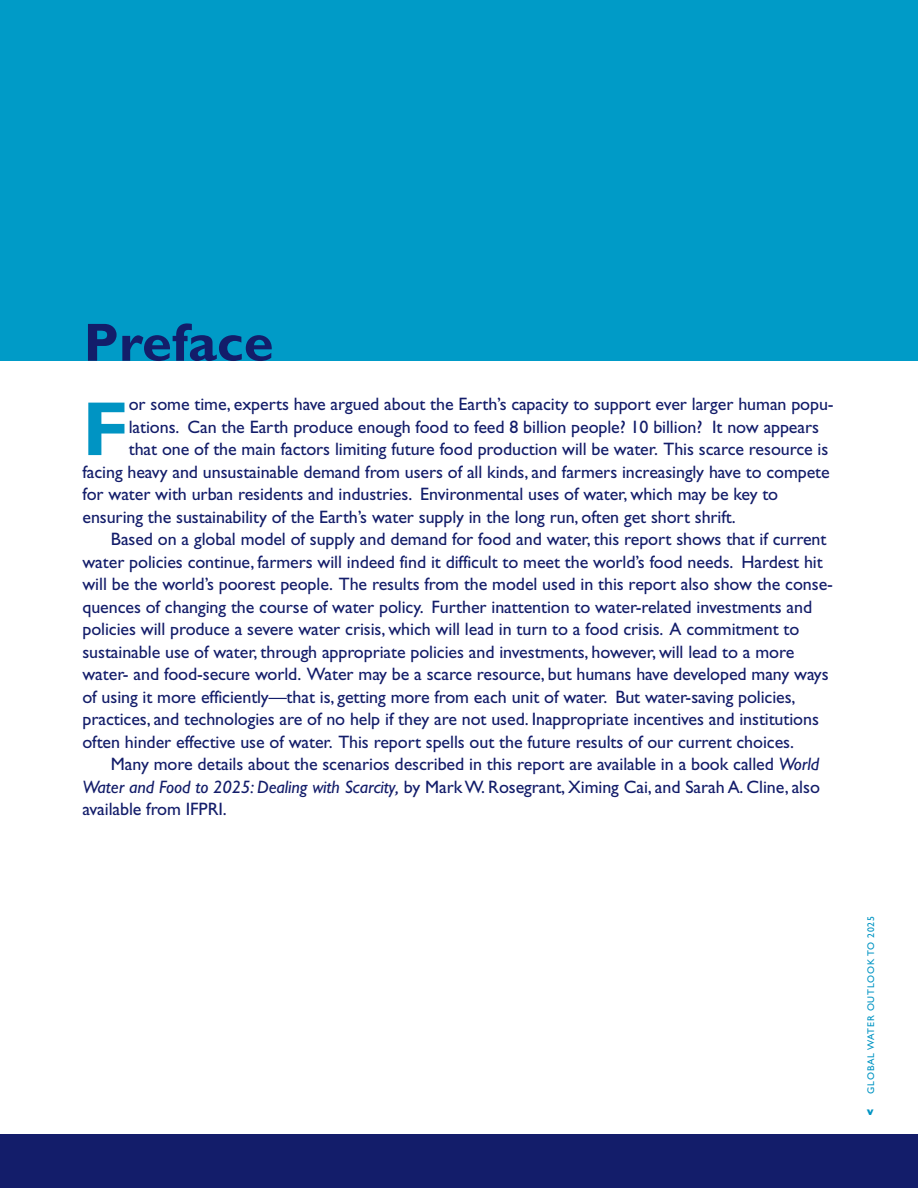
<style>
.page{position:relative;width:918px;height:1188px;background:#fff}
.page>*{position:absolute;margin:0;border:0;box-sizing:border-box;transform-origin:0 0}
.t1{font:700 76.95px "Gill Sans";color:#0094c3}
.t2{font:700 54px "Gill Sans";color:#131d6a}
.t3{font:18px "Gill Sans";letter-spacing:-.005em;color:#131d6a}
.t4{font:800 10.5px "Gill Sans";color:#0094c3}
.t5{font:9.75px "Gill Sans";letter-spacing:.075em;color:#0094c3}
.s1{font-style:italic}
</style>
<div class="page">
<div style="left:0;top:0;width:918px;height:361px;background:#009bc7"></div>
<div style="left:0;top:1134px;width:918px;height:54px;background:#131d6a"></div>
<h2 class="t2" style="left:83px;top:324px;width:192px">Preface</h2>
<h1 class="t1" style="left:82px;top:403px;width:48px">F</h1>
<p class="t3" style="left:129px;top:398px;width:707px">or some time, experts have argued about the Earth’s capacity to support ever larger human popu-</p>
<p class="t3" style="left:129px;top:420px;width:692px">lations. Can the Earth produce enough food to feed 8 billion people? 10 billion? It now appears</p>
<p class="t3" style="left:129px;top:443px;width:701px">that one of the main factors limiting future food production will be water. This scarce resource is</p>
<p class="t3" style="left:82px;top:465px;width:749px">facing heavy and unsustainable demand from users of all kinds, and farmers increasingly have to compete</p>
<p class="t3" style="left:82px;top:488px;width:697px">for water with urban residents and industries. Environmental uses of water, which may be key to</p>
<p class="t3" style="left:82px;top:510px;width:655px">ensuring the sustainability of the Earth’s water supply in the long run, often get short shrift.</p>
<p class="t3" style="left:111px;top:533px;width:717px">Based on a global model of supply and demand for food and water, this report shows that if current</p>
<p class="t3" style="left:82px;top:555px;width:742px">water policies continue, farmers will indeed find it difficult to meet the world’s food needs. Hardest hit</p>
<p class="t3" style="left:82px;top:578px;width:752px">will be the world’s poorest people. The results from the model used in this report also show the conse-</p>
<p class="t3" style="left:82px;top:600px;width:731px">quences of changing the course of water policy. Further inattention to water-related investments and</p>
<p class="t3" style="left:82px;top:623px;width:718px">policies will produce a severe water crisis, which will lead in turn to a food crisis. A commitment to</p>
<p class="t3" style="left:82px;top:645px;width:713px">sustainable use of water, through appropriate policies and investments, however, will lead to a more</p>
<p class="t3" style="left:82px;top:668px;width:748px">water- and food-secure world. Water may be a scarce resource, but humans have developed many ways</p>
<p class="t3" style="left:82px;top:690px;width:715px">of using it more efficiently—that is, getting more from each unit of water. But water-saving policies,</p>
<p class="t3" style="left:82px;top:713px;width:738px">practices, and technologies are of no help if they are not used. Inappropriate incentives and institutions</p>
<p class="t3" style="left:82px;top:735px;width:713px">often hinder effective use of water. This report spells out the future results of our current choices.</p>
<p class="t3" style="left:111px;top:758px;width:710px">Many more details about the scenarios described in this report are available in a book called <span class="s1">World</span></p>
<p class="t3" style="left:82px;top:780px;width:739px"><span class="s1">Water and Food to 2025: Dealing with Scarcity,</span> by Mark W. Rosegrant, Ximing Cai, and Sarah A. Cline, also</p>
<p class="t3" style="left:82px;top:803px;width:146px">available from IFPRI.</p>
<p class="t5" style="left:867px;top:1094px;width:179px;rotate:-90deg">GLOBAL WATER OUTLOOK TO 2025</p>
<p class="t4" style="left:867px;top:1108px;width:8px">v</p>
</div>
